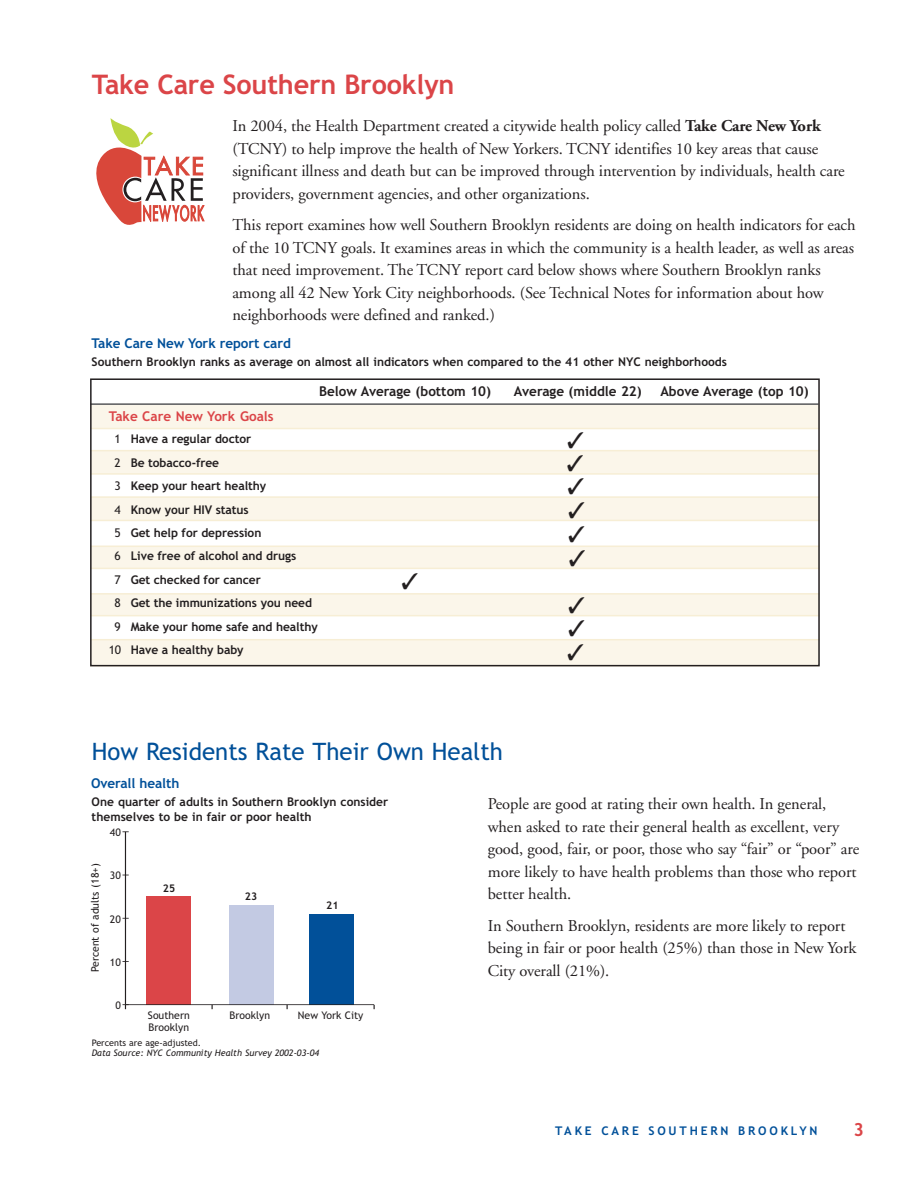
<style>
.page{position:relative;width:918px;height:1188px;background:#fff}
.page>*{position:absolute;margin:0;border:0;box-sizing:border-box;transform-origin:0 0}
.t1{font:700 27px "Trebuchet MSPS";letter-spacing:-.005em;color:#db4548}
.t2{font:24px "Trebuchet MS";color:#015099}
.t3{font:700 18px "Trebuchet MSPS";color:#db4548}
.t4{font:16.5px/22.5px "Adobe Garamond";letter-spacing:-.005em;color:#231f20}
.t5{font:700 13.5px "Trebuchet MSPS";color:#231f20}
.t6{font:700 13.5px "Trebuchet MSPS";letter-spacing:-.005em;color:#015099}
.t7{font:700 13.5px "Trebuchet MSPS";color:#db4548}
.t8{font:700 12px/15px "Trebuchet MSPS";letter-spacing:-.005em;color:#231f20}
.t9{font:700 12px "Trebuchet MSPS";letter-spacing:.235em;color:#015099}
.t10{font:10.5px/12.6px "Trebuchet MS";color:#231f20}
.t11{font:700 10.5px "Trebuchet MS";color:#231f20}
.t12{font:italic 9px "Trebuchet MSPS";color:#231f20}
.t13{font:9px "Trebuchet MS";color:#231f20}
.s1{font-weight:700}
.s2{font-family:"Trebuchet MS";font-weight:400}
</style>
<div class="page">
<svg style="left:96px;top:118px;width:108px;height:107px"></svg>
<div style="left:309px;top:914px;width:45px;height:91px;background:#015099"></div>
<div style="left:229px;top:905px;width:45px;height:100px;background:#c3cae3"></div>
<div style="left:146px;top:897px;width:45px;height:108px;background:#db4548"></div>
<hr style="left:125px;top:1004px;width:249px;height:1px;background:#231f20">
<hr style="left:125px;top:832px;width:1px;height:173px;background:#231f20">
<svg style="left:122px;top:1004px;width:7px;height:5px"></svg>
<div style="left:90px;top:593px;width:729px;height:23px;background:#fbf6ea"></div>
<div style="left:90px;top:451px;width:729px;height:23px;background:#fbf6ea"></div>
<div style="left:90px;top:405px;width:729px;height:24px;background:#fbf6ea"></div>
<hr style="left:90px;top:428px;width:729px;height:1px;background:#f7eed5">
<hr style="left:90px;top:450px;width:729px;height:1px;background:#f7eed5">
<hr style="left:90px;top:403px;width:729px;height:2px;background:#57585a">
<div style="left:90px;top:498px;width:729px;height:22px;background:#fbf6ea"></div>
<hr style="left:90px;top:496px;width:729px;height:2px;background:#f7eed5">
<hr style="left:90px;top:473px;width:729px;height:2px;background:#f7eed5">
<div style="left:90px;top:546px;width:729px;height:22px;background:#fbf6ea"></div>
<hr style="left:90px;top:546px;width:729px;height:1px;background:#f7eed5">
<hr style="left:90px;top:593px;width:729px;height:2px;background:#f7eed5">
<hr style="left:90px;top:615px;width:729px;height:1px;background:#f7eed5">
<div style="left:90px;top:640px;width:729px;height:27px;background:#fbf6ea"></div>
<hr style="left:90px;top:639px;width:729px;height:1px;background:#f7eed5">
<hr style="left:90px;top:520px;width:729px;height:1px;background:#f7eed5">
<hr style="left:90px;top:568px;width:729px;height:1px;background:#f7eed5">
<div style="left:90px;top:378px;width:730px;height:288px;border:2px solid #231f20"></div>
<svg style="left:568px;top:474px;width:16px;height:23px"></svg>
<h1 class="t1" style="left:92px;top:74px;width:364px">Take Care Southern Brooklyn</h1>
<p class="t4" style="left:232px;top:116px;width:614px">In 2004, the Health Department created a citywide health policy called <span class="s1">Take Care New York </span>(TCNY) to help improve the health of New Yorkers. TCNY identifies 10 key areas that cause significant illness and death but can be improved through intervention by individuals, health care providers, government agencies, and other organizations.</p>
<p class="t4" style="left:232px;top:215px;width:625px">This report examines how well Southern Brooklyn residents are doing on health indicators for each of the 10 TCNY goals. It examines areas in which the community is a health leader, as well as areas that need improvement. The TCNY report card below shows where Southern Brooklyn ranks among all 42 New York City neighborhoods. (See Technical Notes for information about how neighborhoods were defined and ranked.)</p>
<p class="t6" style="left:92px;top:338px;width:201px">Take Care New York report card</p>
<p class="t8" style="left:92px;top:356px;width:637px">Southern Brooklyn ranks as average on almost all indicators when compared to the 41 other NYC neighborhoods</p>
<p class="t5" style="left:319px;top:386px;width:174px">Below Average (bottom 10)</p>
<p class="t5" style="left:514px;top:386px;width:129px">Average (middle 22)</p>
<p class="t5" style="left:660px;top:386px;width:150px">Above Average (top 10)</p>
<p class="t7" style="left:109px;top:412px;width:167px">Take Care New York Goals</p>
<p class="t8" style="left:114px;top:433px;width:138px"><span class="s2">1</span> Have a regular doctor</p>
<p class="t8" style="left:114px;top:456px;width:106px"><span class="s2">2</span> Be tobacco-free</p>
<p class="t8" style="left:114px;top:480px;width:153px"><span class="s2">3</span> Keep your heart healthy</p>
<p class="t8" style="left:114px;top:503px;width:136px"><span class="s2">4</span> Know your HIV status</p>
<p class="t8" style="left:114px;top:526px;width:149px"><span class="s2">5</span> Get help for depression</p>
<p class="t8" style="left:114px;top:550px;width:183px"><span class="s2">6</span> Live free of alcohol and drugs</p>
<p class="t8" style="left:114px;top:573px;width:148px"><span class="s2">7</span> Get checked for cancer</p>
<p class="t8" style="left:114px;top:597px;width:199px"><span class="s2">8</span> Get the immunizations you need</p>
<p class="t8" style="left:114px;top:620px;width:205px"><span class="s2">9</span> Make your home safe and healthy</p>
<p class="t8" style="left:109px;top:643px;width:136px"><span class="s2">10</span> Have a healthy baby</p>
<h2 class="t2" style="left:92px;top:738px;width:413px">How Residents Rate Their Own Health</h2>
<p class="t6" style="left:91px;top:778px;width:90px">Overall health</p>
<p class="t8" style="left:92px;top:796px;width:298px">One quarter of adults in Southern Brooklyn consider themselves to be in fair or poor health</p>
<p class="t10" style="left:110px;top:826px;width:13px">40</p>
<p class="t10" style="left:89px;top:972px;width:110px;rotate:-90deg">Percent of adults (18+)</p>
<p class="t10" style="left:110px;top:869px;width:13px">30</p>
<p class="t10" style="left:110px;top:913px;width:13px">20</p>
<p class="t10" style="left:110px;top:956px;width:13px">10</p>
<p class="t10" style="left:115px;top:999px;width:7px">0</p>
<p class="t11" style="left:163px;top:882px;width:14px">25</p>
<p class="t11" style="left:245px;top:890px;width:14px">23</p>
<p class="t11" style="left:326px;top:900px;width:14px">21</p>
<p class="t10" style="left:148px;top:1009px;width:43px">Southern<br>Brooklyn</p>
<p class="t10" style="left:229px;top:1009px;width:42px">Brooklyn</p>
<p class="t10" style="left:298px;top:1009px;width:67px">New York City</p>
<p class="t13" style="left:92px;top:1037px;width:111px">Percents are age-adjusted.</p>
<p class="t12" style="left:92px;top:1050px;width:229px">Data Source: NYC Community Health Survey 2002-03-04</p>
<p class="t4" style="left:488px;top:794px;width:373px">People are good at rating their own health. In general, when asked to rate their general health as excellent, very good, good, fair, or poor, those who say “fair” or “poor” are more likely to have health problems than those who report better health.</p>
<p class="t4" style="left:488px;top:916px;width:370px">In Southern Brooklyn, residents are more likely to report being in fair or poor health (25%) than those in New York<br>City overall (21%).</p>
<p class="t9" style="left:555px;top:1127px;width:264px">TAKE CARE SOUTHERN BROOKLYN</p>
<p class="t3" style="left:853px;top:1123px;width:12px">3</p>
</div>
